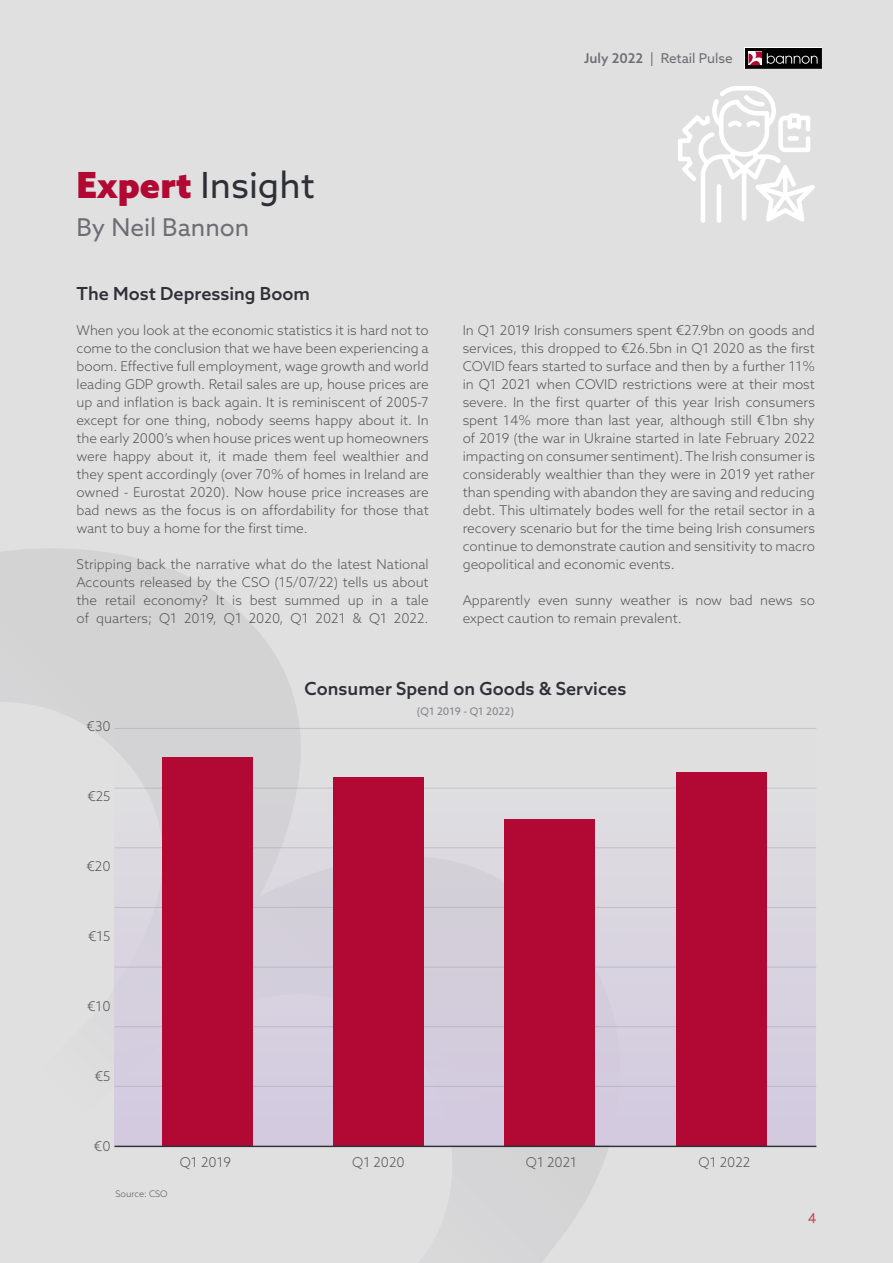
<style>
.page{position:relative;width:893px;height:1263px;background:#e0e0e1}
.page>*{position:absolute;margin:0;border:0;box-sizing:border-box;transform-origin:0 0}
.t1{font:36px "Azo Sans";color:#2f2f37}
.t2{font:24.6px "Azo Sans";color:#6d6d73}
.t3{font:500 18px "Azo Sans";color:#2f2f37}
.t4{font:300 13.5px/18px "Azo Sans";color:#575756;text-align:justify}
.t5{font:13.5px "Azo Sans";color:#6d6d73}
.t6{font:13.5px "Azo Sans";color:#c1454f}
.t7{font:10.5px "Azo Sans";color:#828287}
.t8{font:300 9px "Azo Sans";color:#575756}
.s1{font-weight:500}
.s2{font-weight:900;color:#b10933}
</style>
<div class="page">
<svg style="left:0;top:549px;width:634px;height:713px"></svg>
<div style="left:114px;top:727px;width:702px;height:418px;background:linear-gradient(to bottom,#dddbda,#d1c5dc)"></div>
<hr style="left:114px;top:967px;width:702px;height:1px;background:#828287">
<hr style="left:114px;top:1086px;width:702px;height:1px;background:#828287">
<hr style="left:114px;top:907px;width:702px;height:1px;background:#828287">
<hr style="left:114px;top:1026px;width:702px;height:1px;background:#828287">
<hr style="left:114px;top:847px;width:702px;height:1px;background:#828287">
<hr style="left:114px;top:788px;width:702px;height:1px;background:#828287">
<hr style="left:114px;top:728px;width:702px;height:1px;background:#828287">
<div style="left:162px;top:758px;width:90px;height:389px;background:#b10933"></div>
<div style="left:333px;top:778px;width:91px;height:369px;background:#b10933"></div>
<div style="left:505px;top:820px;width:90px;height:327px;background:#b10933"></div>
<div style="left:676px;top:772px;width:90px;height:375px;background:#b10933"></div>
<div style="left:744px;top:48px;width:78px;height:21px;background:#f6f6f6"></div>
<svg style="left:745px;top:48px;width:77px;height:21px"></svg>
<div style="left:745px;top:49px;width:76px;height:19px;background:#000"></div>
<div style="left:745px;top:48px;width:76px;height:20px;border:1px solid #000"></div>
<svg style="left:748px;top:52px;width:70px;height:13px"></svg>
<svg style="left:678px;top:86px;width:137px;height:137px"></svg>
<hr style="left:114px;top:1145px;width:702px;height:2px;background:#2f2f37">
<p class="t5" style="left:584px;top:49px;width:150px"><span class="s1">July 2022</span> | Retail Pulse</p>
<h1 class="t1" style="left:77px;top:161px;width:240px"><span class="s2">Expert</span> Insight</h1>
<h2 class="t2" style="left:77px;top:211px;width:174px">By Neil Bannon</h2>
<h3 class="t3" style="left:77px;top:282px;width:235px">The Most Depressing Boom</h3>
<p class="t4" style="left:77px;top:321px;width:354px">When you look at the economic statistics it is hard not to come to the conclusion that we have been experiencing a boom. Effective full employment, wage growth and world leading GDP growth. Retail sales are up, house prices are up and inflation is back again. It is reminiscent of 2005-7 except for one thing, nobody seems happy about it. In the early 2000’s when house prices went up homeowners were happy about it, it made them feel wealthier and they spent accordingly (over 70% of homes in Ireland are owned - Eurostat 2020). Now house price increases are bad news as the focus is on affordability for those that want to buy a home for the first time.</p>
<p class="t4" style="left:77px;top:555px;width:354px">Stripping back the narrative what do the latest National Accounts released by the CSO (15/07/22) tells us about the retail economy? It is best summed up in a tale of quarters; Q1 2019, Q1 2020, Q1 2021 &amp; Q1 2022.</p>
<p class="t4" style="left:463px;top:321px;width:354px">In Q1 2019 Irish consumers spent €27.9bn on goods and services, this dropped to €26.5bn in Q1 2020 as the first COVID fears started to surface and then by a further 11% in Q1 2021 when COVID restrictions were at their most severe. In the first quarter of this year Irish consumers spent 14% more than last year, although still €1bn shy of 2019 (the war in Ukraine started in late February 2022 impacting on consumer sentiment). The Irish consumer is considerably wealthier than they were in 2019 yet rather than spending with abandon they are saving and reducing debt. This ultimately bodes well for the retail sector in a recovery scenario but for the time being Irish consumers continue to demonstrate caution and sensitivity to macro geopolitical and economic events.</p>
<p class="t4" style="left:463px;top:591px;width:354px">Apparently even sunny weather is now bad news so expect caution to remain prevalent.</p>
<p class="t4" style="left:87px;top:717px;width:25px">€30</p>
<p class="t4" style="left:88px;top:787px;width:24px">€25</p>
<p class="t4" style="left:87px;top:857px;width:25px">€20</p>
<p class="t4" style="left:88px;top:927px;width:24px">€15</p>
<p class="t4" style="left:87px;top:997px;width:25px">€10</p>
<p class="t4" style="left:95px;top:1067px;width:17px">€5</p>
<p class="t4" style="left:94px;top:1137px;width:18px">€0</p>
<p class="t8" style="left:116px;top:1188px;width:53px">Source: CSO</p>
<p class="t4" style="left:180px;top:1152px;width:53px">Q1 2019</p>
<h3 class="t3" style="left:305px;top:677px;width:323px">Consumer Spend on Goods &amp; Services</h3>
<p class="t7" style="left:417px;top:704px;width:99px">(Q1 2019 - Q1 2022)</p>
<p class="t4" style="left:352px;top:1153px;width:54px">Q1 2020</p>
<p class="t4" style="left:526px;top:1153px;width:53px">Q1 2021</p>
<p class="t4" style="left:699px;top:1153px;width:53px">Q1 2022</p>
<p class="t6" style="left:808px;top:1209px;width:10px">4</p>
</div>
